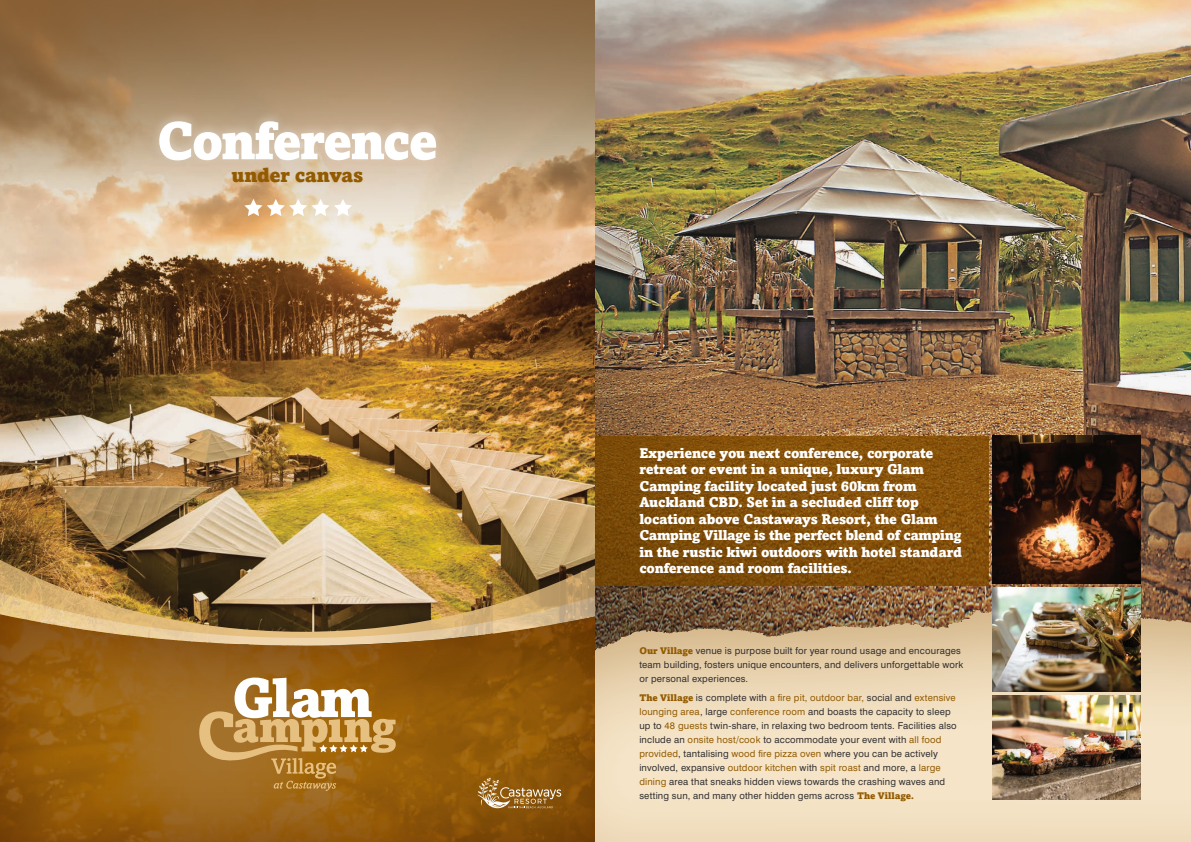
<style>
.page{position:relative;width:1191px;height:842px;background:#fff}
.page>*{position:absolute;margin:0;border:0;box-sizing:border-box;transform-origin:0 0}
.t1{font:900 52.6px "Amasis";letter-spacing:-.035em;color:#fff}
.t2{font:900 20px "Amasis";letter-spacing:-.02em;color:#925b01}
.t3{font:900 14px/16.5px "Amasis";letter-spacing:-.02em;color:#fff}
.t4{font:9.5px/14px "Swiss 721 BT";letter-spacing:.02em;color:#312f30}
.s1{font-family:"Amasis";font-weight:900;color:#925b01}
.s2{color:#925b01}
</style>
<div class="page">
<img style="left:0;top:0;width:595px;height:555px">
<svg style="left:0;top:555px;width:595px;height:34px;background:#9e8252"></svg>
<img style="left:0;top:589px;width:595px;height:22px">
<div style="left:0;top:611px;width:595px;height:231px;background:#925b01;opacity:.75"></div>
<svg style="left:199px;top:677px;width:197px;height:114px;background:#bb8f4d"></svg>
<div style="left:150px;top:109px;width:295px;height:58px;background:#fff;opacity:.35"></div>
<svg style="left:244px;top:199px;width:108px;height:17px"></svg>
<svg style="left:477px;top:777px;width:84px;height:32px;background:#a07435"></svg>
<img style="left:596px;top:0;width:595px;height:600px">
<svg style="left:596px;top:600px;width:595px;height:242px;background:#e0cbac"></svg>
<div style="left:596px;top:435px;width:393px;height:150px;background:#925b01;opacity:.2"></div>
<img style="left:992px;top:436px;width:148px;height:148px">
<img style="left:992px;top:587px;width:148px;height:105px">
<img style="left:992px;top:695px;width:148px;height:104px">
<h1 class="t1" style="left:157px;top:108px;width:283px">Conference</h1>
<h2 class="t2" style="left:232px;top:163px;width:133px">under canvas</h2>
<p class="t3" style="left:639px;top:444px;width:324px">Experience you next conference, corporate retreat or event in a unique, luxury Glam Camping facility located just 60km from Auckland CBD. Set in a secluded cliff top location above Castaways Resort, the Glam Camping Village is the perfect blend of camping in the rustic kiwi outdoors with hotel standard conference and room facilities.</p>
<p class="t4" style="left:639px;top:643px;width:325px"><span class="s1">Our Village</span> venue is purpose built for year round usage and encourages team building, fosters unique encounters, and delivers unforgettable work or personal experiences.</p>
<p class="t4" style="left:639px;top:691px;width:319px"><span class="s1">The Village</span> is complete with <span class="s2">a fire pit, outdoor bar,</span> social and <span class="s2">extensive lounging area</span>, large <span class="s2">conference room</span> and boasts the capacity to sleep up to <span class="s2">48 guests</span> twin-share, in relaxing two bedroom tents. Facilities also include an <span class="s2">onsite host/cook</span> to accommodate your event with <span class="s2">all food provided</span>, tantalising <span class="s2">wood fire pizza oven</span> where you can be actively involved, expansive <span class="s2">outdoor kitchen</span> with <span class="s2">spit roast</span> and more, a <span class="s2">large dining</span> area that sneaks hidden views towards the crashing waves and setting sun, and many other hidden gems across <span class="s1">The Village.</span></p>
</div>
